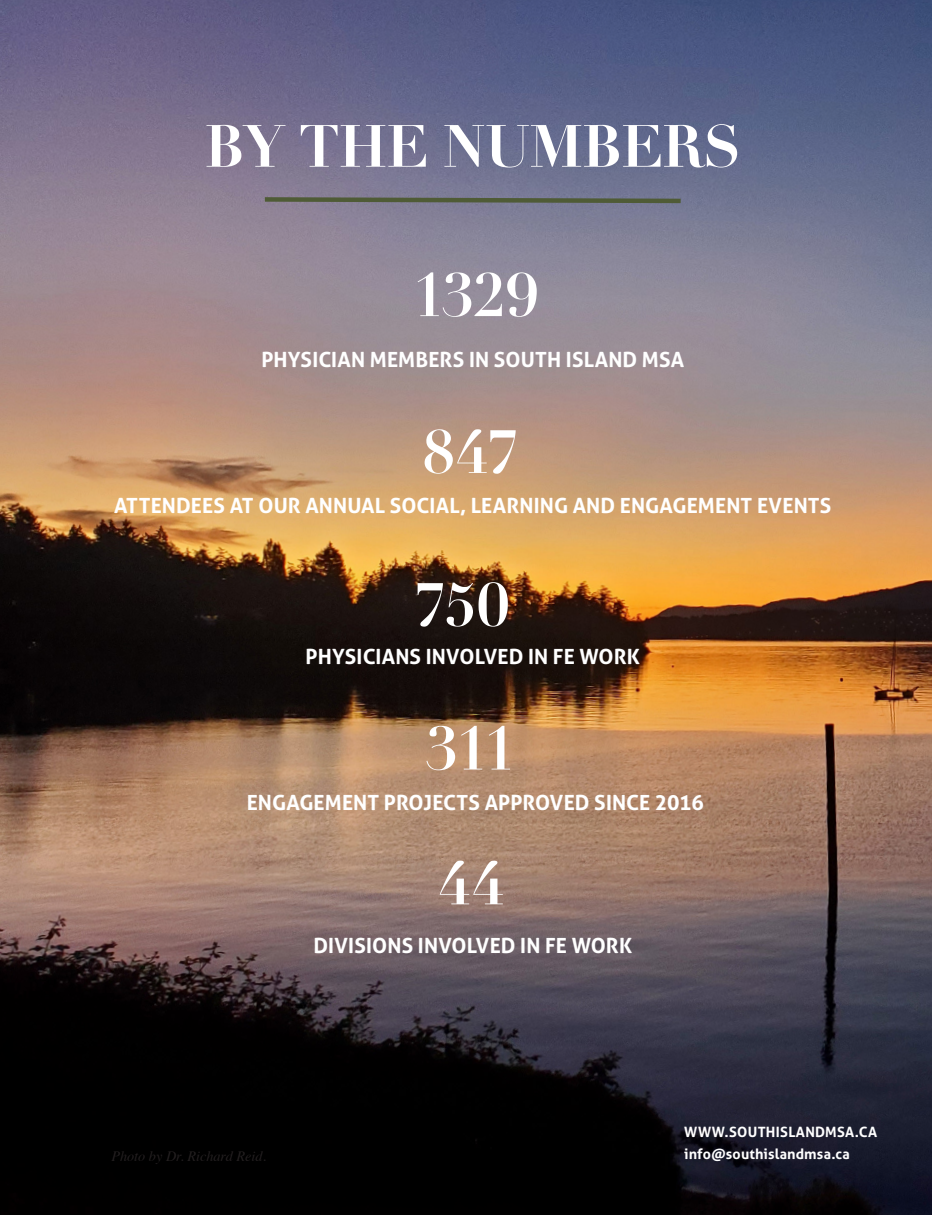
<style>
.page{position:relative;width:932px;height:1215px;background:#fff}
.page>*{position:absolute;margin:0;border:0;box-sizing:border-box;transform-origin:0 0}
.N___Align_Center{font:700 60px "Didot";letter-spacing:-.04em;color:#fff}
.WHITE_TITLE_CAPS{font:700 58.5px "Didot";letter-spacing:-.02em;color:#fff}
.Body_Text_-_Regular__Align_Center{font:700 21px "Aller";letter-spacing:.005em;color:#fff}
.Body_Text_-_Regular__Align_Center-2{font:700 14.25px "Aller";letter-spacing:.015em;color:#fff}
.Body{font:italic 14.25px "Times";color:#231f20}
</style>
<div class="page">
<img style="left:0;top:0;width:932px;height:1215px">
<svg style="left:260px;top:195px;width:425px;height:10px;background:#696d6c"></svg>
<p class="WHITE_TITLE_CAPS" style="left:204px;top:109px;width:538px">BY THE NUMBERS</p>
<p class="N___Align_Center" style="left:412px;top:257px;width:129px">1329</p>
<p class="Body_Text_-_Regular__Align_Center" style="left:261px;top:346px;width:424px">PHYSICIAN MEMBERS IN SOUTH ISLAND MSA</p>
<p class="N___Align_Center" style="left:422px;top:414px;width:99px">847</p>
<p class="Body_Text_-_Regular__Align_Center" style="left:114px;top:492px;width:718px">ATTENDEES AT OUR ANNUAL SOCIAL, LEARNING AND ENGAGEMENT EVENTS</p>
<p class="N___Align_Center" style="left:413px;top:567px;width:98px">750</p>
<p class="Body_Text_-_Regular__Align_Center" style="left:305px;top:644px;width:336px">PHYSICIANS INVOLVED IN FE WORK</p>
<p class="N___Align_Center" style="left:425px;top:711px;width:93px">311</p>
<p class="Body_Text_-_Regular__Align_Center" style="left:247px;top:789px;width:459px">ENGAGEMENT PROJECTS APPROVED SINCE 2016</p>
<p class="N___Align_Center" style="left:438px;top:845px;width:68px">44</p>
<p class="Body_Text_-_Regular__Align_Center" style="left:313px;top:932px;width:320px">DIVISIONS INVOLVED IN FE WORK</p>
<p class="Body" style="left:111px;top:1144px;width:156px">Photo by Dr. Richard Reid.</p>
<p class="Body_Text_-_Regular__Align_Center-2" style="left:684px;top:1123px;width:194px">WWW.SOUTHISLANDMSA.CA</p>
<p class="Body_Text_-_Regular__Align_Center-2" style="left:684px;top:1145px;width:167px">info@southislandmsa.ca</p>
</div>
